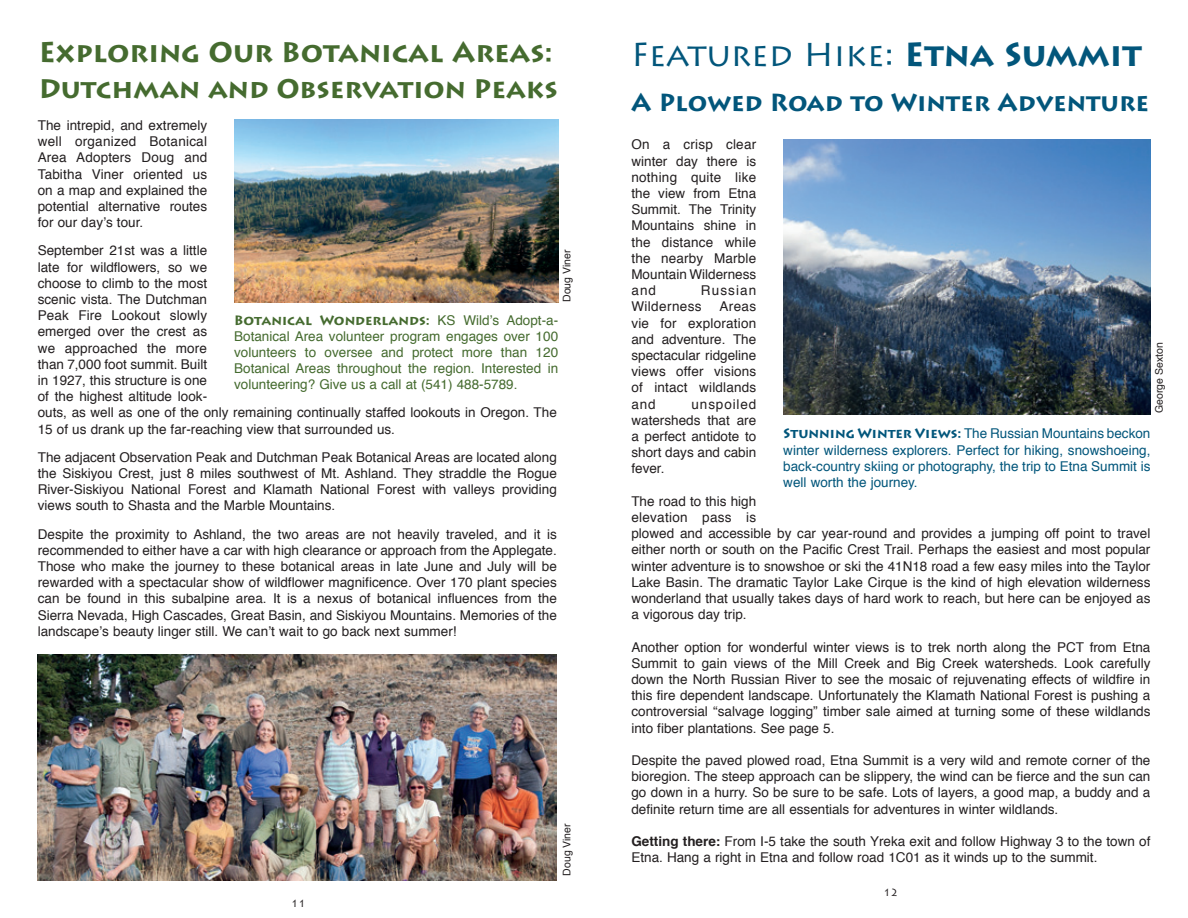
<style>
.page{position:relative;width:1188px;height:918px;background:#fff}
.page>*{position:absolute;margin:0;border:0;box-sizing:border-box;transform-origin:0 0}
.t1{font:33px "Lithos Pro";color:#02567b}
.t2{font:700 28.2px "Lithos Pro";color:#456b2f}
.t3{font:700 26.7px "Lithos Pro";color:#456b2f}
.t4{font:700 24.6px "Lithos Pro";color:#02567b}
.t5{font:13.5px/16.2px "Helvetica";color:#231f20;text-align:justify}
.t6{font:13.5px/16.2px "Helvetica";color:#02567b;text-align:justify}
.t7{font:13.5px/16.2px "Helvetica";color:#456b2f;text-align:justify}
.t8{font:700 13.5px "Lithos Pro";color:#456b2f}
.t9{font:13.5px/16.2px "Helvetica";letter-spacing:.03em;color:#231f20}
.t10{font:10.5px "Helvetica";color:#231f20}
.t11{font:10.5px "Lithos Pro";color:#231f20}
.s1{font-family:"Helvetica";font-weight:400}
.s2{font-weight:700}
.s3{font-family:"Lithos Pro";font-weight:700}
</style>
<div class="page">
<img style="left:783px;top:139px;width:367px;height:276px">
<img style="left:37px;top:655px;width:520px;height:225px">
<img style="left:234px;top:120px;width:324px;height:182px">
<h2 class="t2" style="left:39px;top:35px;width:516px">Exploring Our Botanical Areas:</h2>
<h3 class="t3" style="left:39px;top:72px;width:521px">Dutchman and Observation Peaks</h3>
<p class="t5" style="left:38px;top:118px;width:171px">The intrepid, and extremely well organized Botanical Area Adopters Doug and Tabitha Viner oriented us on a map and explained the potential alternative routes for our day’s tour.</p>
<p class="t5" style="left:38px;top:243px;width:521px;text-align:left">September 21st was a little<br>late for wildflowers, so we<br>choose to climb to the most<br>scenic vista. The Dutchman<br>Peak Fire Lookout slowly<br>emerged over the crest as<br>we approached the more<br>than 7,000 foot summit. Built<br>in 1927, this structure is one<br>of the highest altitude look-<br>outs, as well as one of the only remaining continually staffed lookouts in Oregon. The 15 of us drank up the far-reaching view that surrounded us.</p>
<p class="t5" style="left:38px;top:449px;width:521px">The adjacent Observation Peak and Dutchman Peak Botanical Areas are located along the Siskiyou Crest, just 8 miles southwest of Mt. Ashland. They straddle the Rogue River-Siskiyou National Forest and Klamath National Forest with valleys providing views south to Shasta and the Marble Mountains.</p>
<p class="t5" style="left:38px;top:526px;width:521px">Despite the proximity to Ashland, the two areas are not heavily traveled, and it is recommended to either have a car with high clearance or approach from the Applegate.<br>Those who make the journey to these botanical areas in late June and July will be rewarded with a spectacular show of wildflower magnificence. Over 170 plant species can be found in this subalpine area. It is a nexus of botanical influences from the Sierra Nevada, High Cascades, Great Basin, and Siskiyou Mountains. Memories of the landscape’s beauty linger still. We can’t wait to go back next summer!</p>
<p class="t10" style="left:559px;top:302px;width:54px;rotate:-90deg">Doug Viner</p>
<p class="t8" style="left:234px;top:312px;width:325px">Botanical Wonderlands: <span class="s1">KS Wild’s Adopt-a-</span></p>
<p class="t7" style="left:234px;top:328px;width:326px">Botanical Area volunteer program engages over 100 volunteers to oversee and protect more than 120<br>Botanical Areas throughout the region. Interested in volunteering? Give us a call at (541) 488-5789.</p>
<p class="t11" style="left:291px;top:897px;width:16px">11</p>
<p class="t10" style="left:559px;top:876px;width:54px;rotate:-90deg">Doug Viner</p>
<h1 class="t1" style="left:631px;top:36px;width:512px">Featured Hike: <span class="s2">Etna Summit</span></h1>
<h3 class="t4" style="left:631px;top:88px;width:519px">A Plowed Road to Winter Adventure</h3>
<p class="t5" style="left:631px;top:137px;width:126px">On a crisp clear winter day there is nothing quite like the view from Etna Summit. The Trinity Mountains shine in the distance while the nearby Marble Mountain Wilderness and</p>
<p class="t9" style="left:631px;top:283px;width:126px;text-indent:70px">Russian<br>Wilderness</p>
<p class="t5" style="left:631px;top:299px;width:126px;text-indent:88px">Areas vie for exploration and adventure. The spectacular ridgeline views offer visions of intact wildlands and</p>
<p class="t10" style="left:1151px;top:413px;width:72px;rotate:-90deg">George Sexton</p>
<p class="t5" style="left:631px;top:396px;width:126px;text-indent:60px">unspoiled watersheds that are a perfect antidote to short days and cabin fever.</p>
<p class="t5" style="left:631px;top:493px;width:521px;text-align:left">The road to this high<br>elevation pass is<br>plowed and accessible by car year-round and provides a jumping off point to travel either north or south on the Pacific Crest Trail. Perhaps the easiest and most popular winter adventure is to snowshoe or ski the 41N18 road a few easy miles into the Taylor Lake Basin. The dramatic Taylor Lake Cirque is the kind of high elevation wilderness wonderland that usually takes days of hard work to reach, but here can be enjoyed as a vigorous day trip.</p>
<p class="t5" style="left:631px;top:639px;width:521px">Another option for wonderful winter views is to trek north along the PCT from Etna Summit to gain views of the Mill Creek and Big Creek watersheds. Look carefully down the North Russian River to see the mosaic of rejuvenating effects of wildfire in this fire dependent landscape. Unfortunately the Klamath National Forest is pushing a controversial “salvage logging” timber sale aimed at turning some of these wildlands into fiber plantations. See page 5.</p>
<p class="t5" style="left:631px;top:753px;width:521px">Despite the paved plowed road, Etna Summit is a very wild and remote corner of the bioregion. The steep approach can be slippery, the wind can be fierce and the sun can go down in a hurry. So be sure to be safe. Lots of layers, a good map, a buddy and a definite return time are all essentials for adventures in winter wildlands.</p>
<p class="t5" style="left:631px;top:834px;width:521px"><span class="s2">Getting there:</span> From I-5 take the south Yreka exit and follow Highway 3 to the town of<br>Etna. Hang a right in Etna and follow road 1C01 as it winds up to the summit.</p>
<p class="t6" style="left:783px;top:426px;width:369px"><span class="s3">Stunning Winter Views:</span> The Russian Mountains beckon winter wilderness explorers. Perfect for hiking, snowshoeing, back-country skiing or photography, the trip to Etna Summit is well worth the journey.</p>
<p class="t11" style="left:884px;top:886px;width:16px">12</p>
</div>
